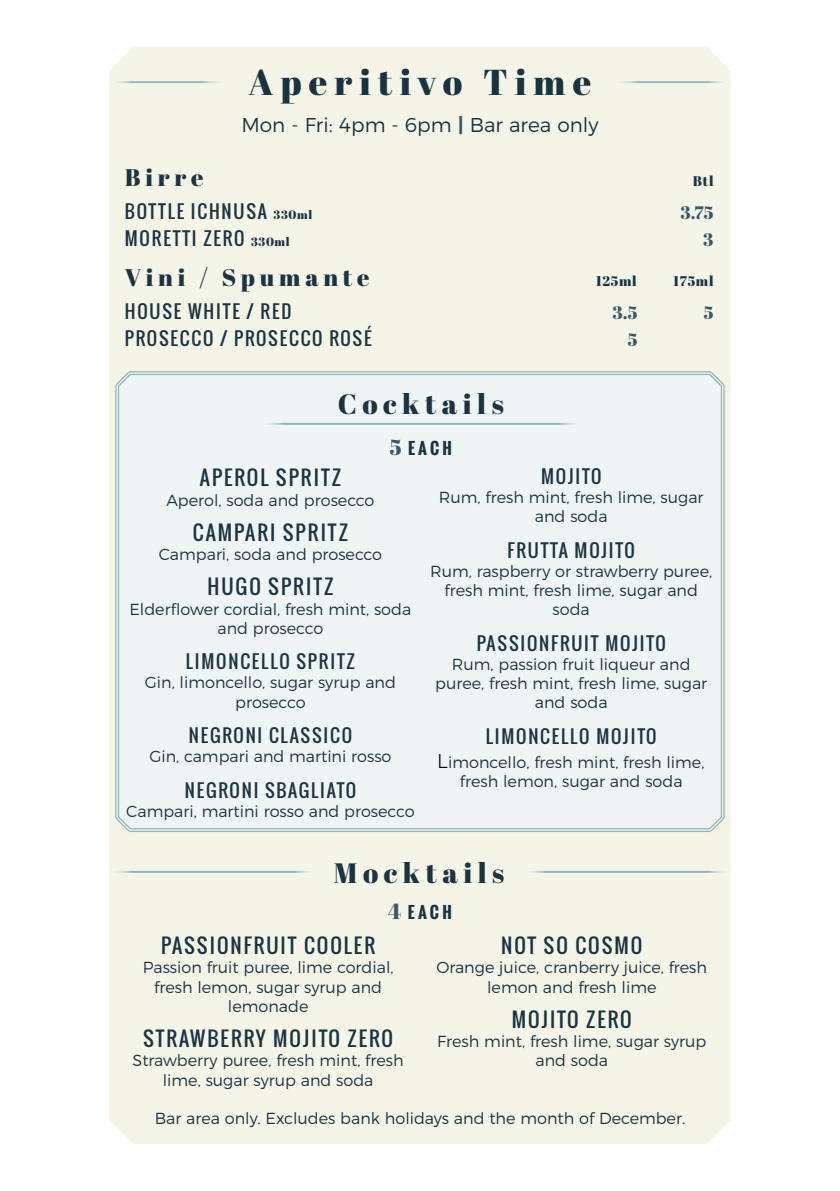
<style>
.page{position:relative;width:840px;height:1191px;background:#fff}
.page>*{position:absolute;margin:0;border:0;box-sizing:border-box;transform-origin:0 0}
.t1{font:36px "Abril Fatface";letter-spacing:.2em;color:#183341}
.t2{font:28px "Abril Fatface";letter-spacing:.2em;color:#1a3442}
.t3{font:24px "Abril Fatface";letter-spacing:.2em;color:#1a3442}
.t4{font:20px "Oswald";letter-spacing:.1em;color:#1a3442}
.t5{font:300 20px "Montserrat";color:#183341}
.t6{font:18px "Oswald";letter-spacing:.1em;color:#1a3442}
.t7{font:18px "Abril Fatface";color:#38586a}
.t8{font:300 16px/19.2px "Montserrat";color:#1a3442;text-align:center}
.t9{font:300 16px "Montserrat";color:#183341}
.t10{font:700 16px "Oswald";letter-spacing:.2em;color:#183341}
.t11{font:14px "Abril Fatface";letter-spacing:.05em;color:#183341}
.s1{font-weight:700;color:#38586a}
.s2{font-family:"Abril Fatface";font-size:12px;color:#183341}
.s3{font-family:"Abril Fatface";font-weight:400;font-size:22px;color:#38586a}
.s4{font-family:"Aaux Next";font-weight:400;font-size:20px;color:#000}
</style>
<div class="page">
<div style="left:109px;top:47px;width:621px;height:1097px;background:#f4f4e7"></div>
<svg style="left:114px;top:370px;width:611px;height:462px"></svg>
<div style="left:117px;top:373px;width:605px;height:457px;background:#eff4f5"></div>
<hr style="left:260px;top:423px;width:321px;height:2px;background:#93b7be">
<hr style="left:109px;top:871px;width:207px;height:2px;background:#93b7be">
<hr style="left:523px;top:871px;width:207px;height:2px;background:#93b7be">
<hr style="left:615px;top:81px;width:115px;height:2px;background:#93b7be">
<hr style="left:109px;top:81px;width:115px;height:2px;background:#93b7be">
<p class="t1" style="left:248px;top:57px;width:344px">Aperitivo Time</p>
<p class="t5" style="left:241px;top:109px;width:358px">Mon - Fri: 4pm - 6pm <span class="s1">|</span> Bar area only</p>
<p class="t3" style="left:125px;top:160px;width:80px">Birre</p>
<p class="t11" style="left:692px;top:171px;width:22px">Btl</p>
<p class="t6" style="left:125px;top:197px;width:189px">BOTTLE ICHNUSA <span class="s2">330ml</span></p>
<p class="t7" style="left:680px;top:199px;width:35px">3.75</p>
<p class="t6" style="left:125px;top:224px;width:166px">MORETTI ZERO <span class="s2">330ml</span></p>
<p class="t7" style="left:702px;top:227px;width:12px">3</p>
<p class="t3" style="left:125px;top:261px;width:246px">Vini / Spumante</p>
<p class="t11" style="left:595px;top:271px;width:42px">125ml</p>
<p class="t11" style="left:672px;top:271px;width:42px">175ml</p>
<p class="t6" style="left:125px;top:298px;width:168px">HOUSE WHITE / RED</p>
<p class="t7" style="left:612px;top:300px;width:26px">3.5</p>
<p class="t7" style="left:703px;top:300px;width:11px">5</p>
<p class="t6" style="left:125px;top:325px;width:248px">PROSECCO / PROSECCO ROSÉ</p>
<p class="t7" style="left:627px;top:327px;width:11px">5</p>
<p class="t2" style="left:337px;top:385px;width:167px">Cocktails</p>
<p class="t10" style="left:389px;top:436px;width:64px"><span class="s3">5</span> EACH</p>
<p class="t4" style="left:200px;top:463px;width:142px">APEROL SPRITZ</p>
<p class="t8" style="left:166px;top:489px;width:209px">Aperol, soda and prosecco</p>
<p class="t4" style="left:193px;top:517px;width:156px">CAMPARI SPRITZ</p>
<p class="t8" style="left:159px;top:543px;width:225px">Campari, soda and prosecco</p>
<p class="t4" style="left:207px;top:572px;width:127px">HUGO SPRITZ</p>
<p class="t8" style="left:129px;top:598px;width:283px">Elderflower cordial, fresh mint, soda and prosecco</p>
<p class="t6" style="left:186px;top:648px;width:170px">LIMONCELLO SPRITZ</p>
<p class="t8" style="left:145px;top:672px;width:252px">Gin, limoncello, sugar syrup and prosecco</p>
<p class="t6" style="left:189px;top:721px;width:165px">NEGRONI CLASSICO</p>
<p class="t8" style="left:149px;top:745px;width:243px">Gin, campari and martini rosso</p>
<p class="t6" style="left:185px;top:776px;width:173px">NEGRONI SBAGLIATO</p>
<p class="t8" style="left:126px;top:800px;width:290px">Campari, martini rosso and prosecco</p>
<p class="t6" style="left:540px;top:463px;width:62px">MOJITO</p>
<p class="t8" style="left:438px;top:486px;width:266px">Rum, fresh mint, fresh lime, sugar and soda</p>
<p class="t6" style="left:507px;top:536px;width:129px">FRUTTA MOJITO</p>
<p class="t8" style="left:430px;top:560px;width:283px">Rum, raspberry or strawberry puree, fresh mint, fresh lime, sugar and soda</p>
<p class="t6" style="left:476px;top:629px;width:190px">PASSIONFRUIT MOJITO</p>
<p class="t8" style="left:435px;top:653px;width:273px">Rum, passion fruit liqueur and puree, fresh mint, fresh lime, sugar and soda</p>
<p class="t6" style="left:485px;top:722px;width:172px">LIMONCELLO MOJITO</p>
<p class="t8" style="left:437px;top:751px;width:268px"><span class="s4">L</span>imoncello, fresh mint, fresh lime, fresh lemon, sugar and soda</p>
<p class="t2" style="left:334px;top:853px;width:172px">Mocktails</p>
<p class="t10" style="left:388px;top:900px;width:65px"><span class="s3">4</span> EACH</p>
<p class="t4" style="left:161px;top:930px;width:215px">PASSIONFRUIT COOLER</p>
<p class="t8" style="left:143px;top:956px;width:252px">Passion fruit puree, lime cordial, fresh lemon, sugar syrup and lemonade</p>
<p class="t4" style="left:143px;top:1023px;width:251px">STRAWBERRY MOJITO ZERO</p>
<p class="t8" style="left:132px;top:1049px;width:272px">Strawberry puree, fresh mint, fresh lime, sugar syrup and soda</p>
<p class="t4" style="left:501px;top:930px;width:143px">NOT SO COSMO</p>
<p class="t8" style="left:436px;top:956px;width:272px">Orange juice, cranberry juice, fresh lemon and fresh lime</p>
<p class="t4" style="left:511px;top:1004px;width:121px">MOJITO ZERO</p>
<p class="t8" style="left:437px;top:1030px;width:270px">Fresh mint, fresh lime, sugar syrup and soda</p>
<p class="t9" style="left:155px;top:1106px;width:531px">Bar area only. Excludes bank holidays and the month of December.</p>
</div>
